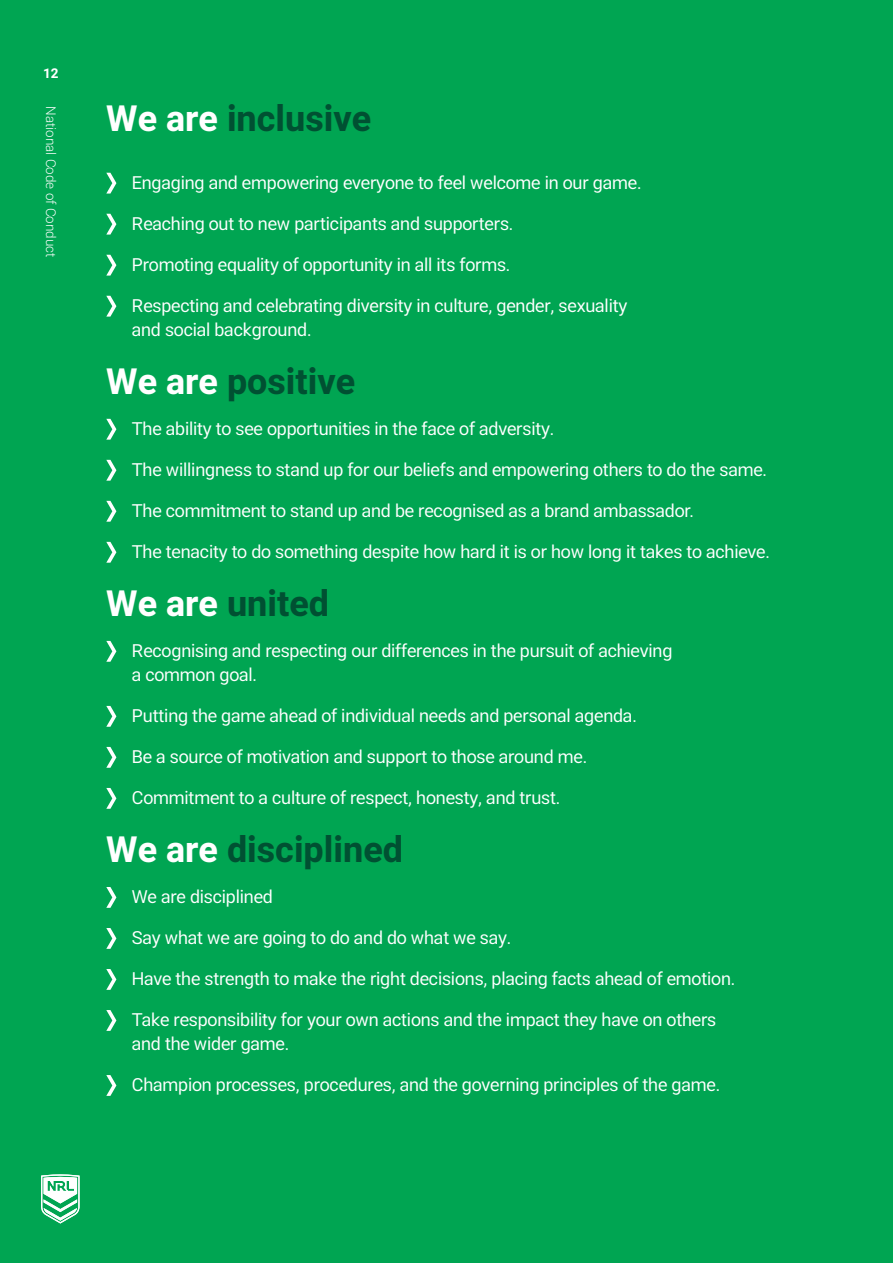
<style>
.page{position:relative;width:893px;height:1263px;background:#00a552}
.page>*{position:absolute;margin:0;border:0;box-sizing:border-box;transform-origin:0 0}
.t1{font:700 36px "RL2";color:#005032}
.t2{font:18px/24px "RL2";letter-spacing:-.01em;color:#fff}
.t3{font:300 13.5px "RL2";color:#fff}
.t4{font:700 13.5px "RL2";color:#fff}
.s1{color:#fff}
</style>
<div class="page">
<svg style="left:106px;top:173px;width:11px;height:21px"></svg>
<svg style="left:106px;top:214px;width:11px;height:21px"></svg>
<svg style="left:106px;top:255px;width:11px;height:21px"></svg>
<svg style="left:106px;top:296px;width:11px;height:21px"></svg>
<svg style="left:106px;top:419px;width:11px;height:21px"></svg>
<svg style="left:106px;top:460px;width:11px;height:21px"></svg>
<svg style="left:106px;top:501px;width:11px;height:21px"></svg>
<svg style="left:106px;top:542px;width:11px;height:21px"></svg>
<svg style="left:106px;top:641px;width:11px;height:21px"></svg>
<svg style="left:106px;top:706px;width:11px;height:21px"></svg>
<svg style="left:106px;top:747px;width:11px;height:21px"></svg>
<svg style="left:106px;top:788px;width:11px;height:21px"></svg>
<svg style="left:106px;top:887px;width:11px;height:21px"></svg>
<svg style="left:106px;top:928px;width:11px;height:21px"></svg>
<svg style="left:106px;top:969px;width:11px;height:21px"></svg>
<svg style="left:106px;top:1010px;width:11px;height:21px"></svg>
<svg style="left:106px;top:1075px;width:11px;height:21px"></svg>
<svg style="left:41px;top:1174px;width:39px;height:49px"></svg>
<p class="t4" style="left:43px;top:64px;width:17px">12</p>
<p class="t3" style="left:60px;top:106px;width:153px;rotate:90deg">National Code of Conduct</p>
<h1 class="t1" style="left:106px;top:93px;width:266px"><span class="s1">We are</span> inclusive</h1>
<p class="t2" style="left:132px;top:170px;width:511px">Engaging and empowering everyone to feel welcome in our game.</p>
<p class="t2" style="left:132px;top:211px;width:383px">Reaching out to new participants and supporters.</p>
<p class="t2" style="left:132px;top:252px;width:380px">Promoting equality of opportunity in all its forms.</p>
<p class="t2" style="left:132px;top:293px;width:497px">Respecting and celebrating diversity in culture, gender, sexuality and social background.</p>
<h1 class="t1" style="left:106px;top:356px;width:250px"><span class="s1">We are</span> positive</h1>
<p class="t2" style="left:132px;top:416px;width:424px">The ability to see opportunities in the face of adversity.</p>
<p class="t2" style="left:132px;top:457px;width:637px">The willingness to stand up for our beliefs and empowering others to do the same.</p>
<p class="t2" style="left:132px;top:498px;width:564px">The commitment to stand up and be recognised as a brand ambassador.</p>
<p class="t2" style="left:132px;top:539px;width:640px">The tenacity to do something despite how hard it is or how long it takes to achieve.</p>
<h1 class="t1" style="left:106px;top:578px;width:224px"><span class="s1">We are</span> united</h1>
<p class="t2" style="left:132px;top:638px;width:542px">Recognising and respecting our differences in the pursuit of achieving a common goal.</p>
<p class="t2" style="left:132px;top:703px;width:507px">Putting the game ahead of individual needs and personal agenda.</p>
<p class="t2" style="left:132px;top:744px;width:457px">Be a source of motivation and support to those around me.</p>
<p class="t2" style="left:132px;top:785px;width:430px">Commitment to a culture of respect, honesty, and trust.</p>
<h1 class="t1" style="left:106px;top:824px;width:298px"><span class="s1">We are</span> disciplined</h1>
<p class="t2" style="left:132px;top:884px;width:143px">We are disciplined</p>
<p class="t2" style="left:132px;top:925px;width:381px">Say what we are going to do and do what we say.</p>
<p class="t2" style="left:132px;top:966px;width:605px">Have the strength to make the right decisions, placing facts ahead of emotion.</p>
<p class="t2" style="left:132px;top:1007px;width:586px">Take responsibility for your own actions and the impact they have on others and the wider game.</p>
<p class="t2" style="left:132px;top:1072px;width:590px">Champion processes, procedures, and the governing principles of the game.</p>
</div>
